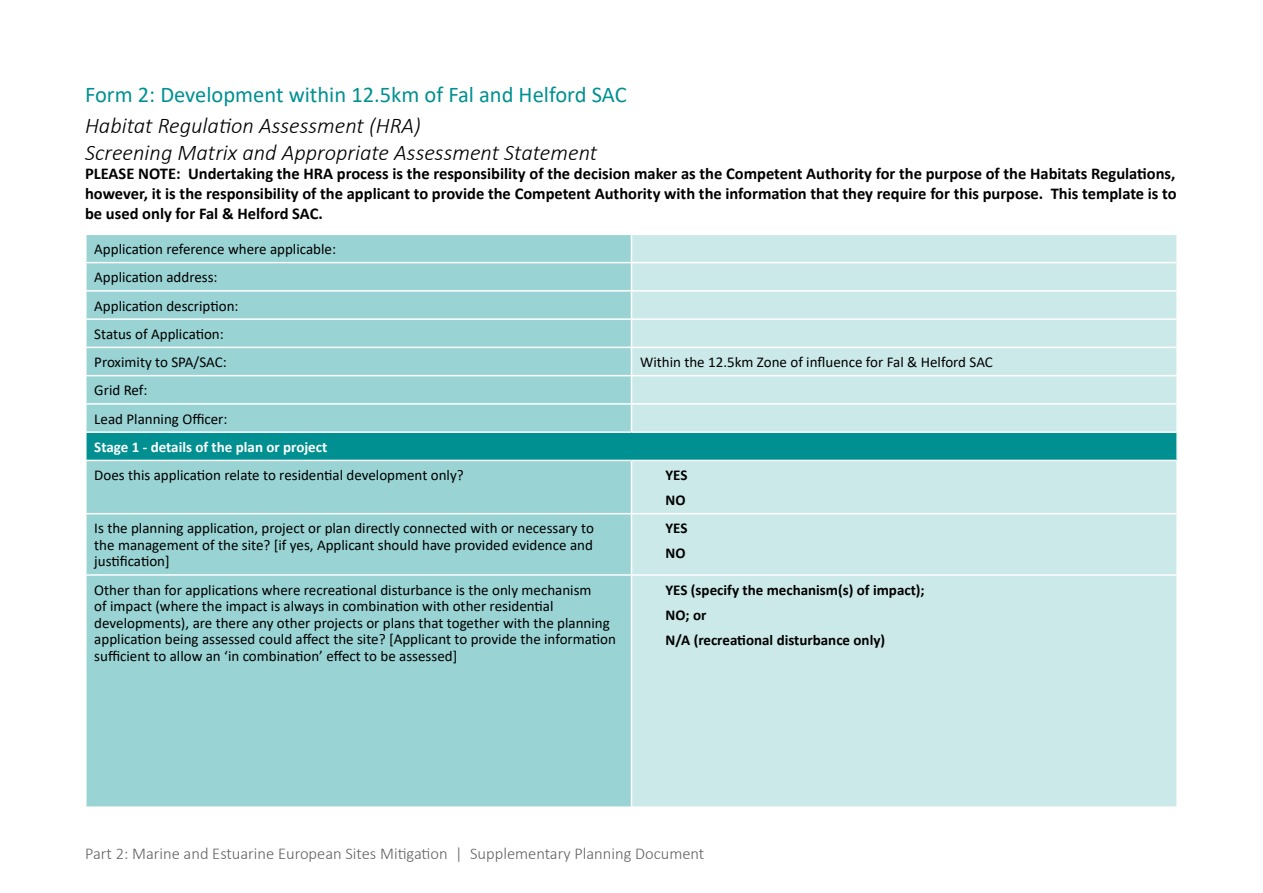
<style>
.page{position:relative;width:1263px;height:893px;background:#fff}
.page>*{position:absolute;margin:0;border:0;box-sizing:border-box;transform-origin:0 0}
.Header_4_-_not_for_c{font:italic 300 22.5px "Calibri";color:#000}
.Header_2_ME{font:22.5px "Calibri";color:#009091}
.Paragraph_1{font:700 16.5px/19.8px "Calibri";color:#000;text-align:justify}
.t1{font:300 16.5px "Calibri";color:#626262}
.Table{font:15px/16.5px "Calibri";color:#000;text-align:justify}
.Table_radio_ME{font:700 15px "Calibri";color:#000}
.Table_Header{font:700 15px "Calibri";color:#fff}
.Table_radio{font:700 15px "Calibri";color:#000}
</style>
<div class="page">
<div style="left:87px;top:235px;width:544px;height:571px;background:#99d3d3"></div>
<div style="left:632px;top:235px;width:544px;height:571px;background:#cce9e9"></div>
<div style="left:86px;top:432px;width:1091px;height:28px;background:#009091"></div>
<hr style="left:85px;top:262px;width:546px;height:1px;background:#fff">
<hr style="left:631px;top:262px;width:547px;height:1px;background:#fff">
<hr style="left:85px;top:290px;width:546px;height:2px;background:#fff">
<hr style="left:631px;top:290px;width:547px;height:2px;background:#fff">
<hr style="left:85px;top:318px;width:546px;height:2px;background:#fff">
<hr style="left:631px;top:318px;width:547px;height:2px;background:#fff">
<hr style="left:85px;top:347px;width:546px;height:1px;background:#fff">
<hr style="left:631px;top:347px;width:547px;height:1px;background:#fff">
<hr style="left:85px;top:375px;width:546px;height:1px;background:#fff">
<hr style="left:631px;top:375px;width:547px;height:1px;background:#fff">
<hr style="left:85px;top:403px;width:546px;height:2px;background:#fff">
<hr style="left:631px;top:403px;width:547px;height:2px;background:#fff">
<svg style="left:631px;top:262px;width:1px;height:143px"></svg>
<hr style="left:85px;top:431px;width:546px;height:2px;background:#fff">
<hr style="left:85px;top:433px;width:2px;height:27px;background:#fff">
<hr style="left:631px;top:431px;width:547px;height:2px;background:#fff">
<hr style="left:1176px;top:433px;width:2px;height:27px;background:#fff">
<hr style="left:85px;top:460px;width:546px;height:1px;background:#fff">
<hr style="left:631px;top:460px;width:547px;height:1px;background:#fff">
<hr style="left:85px;top:513px;width:546px;height:1px;background:#fff">
<hr style="left:631px;top:513px;width:547px;height:1px;background:#fff">
<hr style="left:85px;top:574px;width:546px;height:2px;background:#fff">
<hr style="left:631px;top:574px;width:547px;height:2px;background:#fff">
<p class="Header_2_ME" style="left:85px;top:79px;width:543px">Form 2: Development within 12.5km of Fal and Helford SAC</p>
<p class="Header_4_-_not_for_c" style="left:85px;top:111px;width:337px">Habitat Regulation Assessment (HRA)</p>
<p class="Header_4_-_not_for_c" style="left:85px;top:138px;width:514px">Screening Matrix and Appropriate Assessment Statement</p>
<p class="Paragraph_1" style="left:85px;top:164px;width:1093px">PLEASE NOTE: Undertaking the HRA process is the responsibility of the decision maker as the Competent Authority for the purpose of the Habitats Regulations, however, it is the responsibility of the applicant to provide the Competent Authority with the information that they require for this purpose. This template is to be used only for Fal &amp; Helford SAC.</p>
<p class="Table" style="left:94px;top:240px;width:243px">Application reference where applicable:</p>
<p class="Table" style="left:94px;top:269px;width:125px">Application address:</p>
<p class="Table" style="left:94px;top:297px;width:146px">Application description:</p>
<p class="Table" style="left:94px;top:325px;width:131px">Status of Application:</p>
<p class="Table" style="left:94px;top:354px;width:134px">Proximity to SPA/SAC:</p>
<p class="Table" style="left:640px;top:354px;width:354px">Within the 12.5km Zone of influence for Fal &amp; Helford SAC</p>
<p class="Table" style="left:94px;top:382px;width:55px">Grid Ref:</p>
<p class="Table" style="left:94px;top:410px;width:135px">Lead Planning Officer:</p>
<p class="Table_Header" style="left:94px;top:436px;width:234px">Stage 1 - details of the plan or project</p>
<p class="Table" style="left:94px;top:467px;width:371px">Does this application relate to residential development only?</p>
<p class="Table_radio" style="left:665px;top:465px;width:24px">YES</p>
<p class="Table_radio" style="left:665px;top:490px;width:22px">NO</p>
<p class="Table" style="left:94px;top:520px;width:501px">Is the planning application, project or plan directly connected with or necessary to the management of the site? [if yes, Applicant should have provided evidence and justification]</p>
<p class="Table_radio_ME" style="left:665px;top:518px;width:24px">YES</p>
<p class="Table_radio_ME" style="left:665px;top:543px;width:22px">NO</p>
<p class="Table" style="left:94px;top:581px;width:523px;text-align:left">Other than for applications where recreational disturbance is the only mechanism<br>of impact (where the impact is always in combination with other residential developments), are there any other projects or plans that together with the planning application being assessed could affect the site? [Applicant to provide the information sufficient to allow an ‘in combination’ effect to be assessed]</p>
<p class="Table_radio_ME" style="left:665px;top:579px;width:261px">YES (specify the mechanism(s) of impact);</p>
<p class="Table_radio_ME" style="left:665px;top:604px;width:42px">NO; or</p>
<p class="Table_radio_ME" style="left:665px;top:629px;width:221px">N/A (recreational disturbance only)</p>
<p class="t1" style="left:85px;top:843px;width:621px">Part 2: Marine and Estuarine European Sites Mitigation | Supplementary Planning Document</p>
</div>
